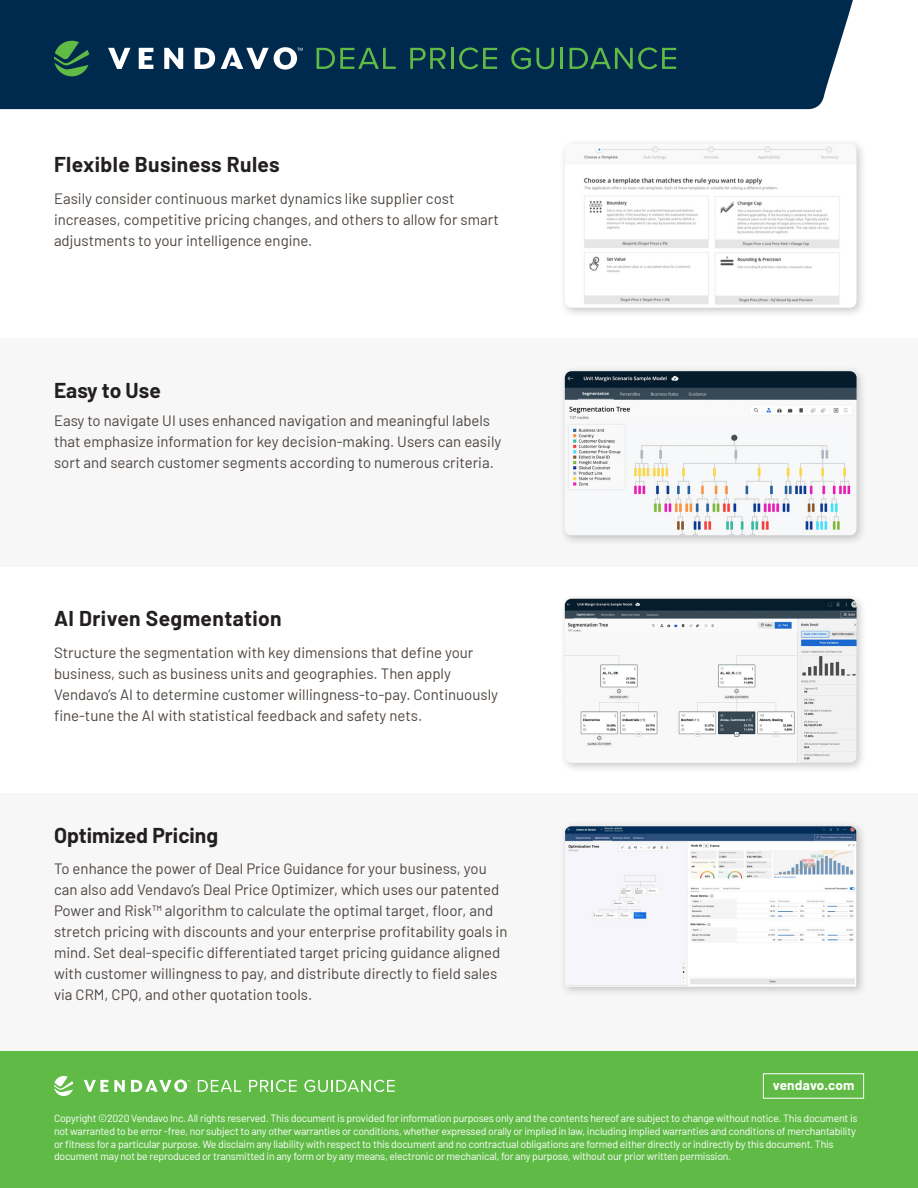
<style>
.page{position:relative;width:918px;height:1188px;background:#fff}
.page>*{position:absolute;margin:0;border:0;box-sizing:border-box;transform-origin:0 0}
.Body_Text{font:700 21px "Barlow";letter-spacing:.015em;color:#231f20}
.Body_Text-2{font:15px/21px "Barlow";color:#4d453f}
.Title_1{font:700 13.5px "Barlow";letter-spacing:.015em;color:#fff}
.t1{font:10.5px/12.6px "Barlow";letter-spacing:-.02em;color:#fff}
</style>
<div class="page">
<div style="left:0;top:794px;width:918px;height:258px;background:#f7f7f8"></div>
<div style="left:559px;top:821px;width:308px;height:176px;background:#231f20;opacity:.25"></div>
<img style="left:565px;top:826px;width:291px;height:161px">
<div style="left:0;top:338px;width:918px;height:229px;background:#f7f7f8"></div>
<div style="left:559px;top:365px;width:308px;height:181px;background:#231f20;opacity:.25"></div>
<img style="left:565px;top:371px;width:292px;height:164px">
<div style="left:559px;top:593px;width:308px;height:180px;background:#231f20;opacity:.25"></div>
<img style="left:565px;top:599px;width:292px;height:164px">
<div style="left:0;top:0;width:853px;height:109px;background:#00294e"></div>
<div style="left:559px;top:138px;width:308px;height:180px;background:#231f20;opacity:.25"></div>
<img style="left:565px;top:144px;width:292px;height:164px">
<svg style="left:317px;top:48px;width:79px;height:21px;background:#1c544b"></svg>
<svg style="left:410px;top:48px;width:36px;height:21px"></svg>
<hr style="left:451px;top:48px;width:3px;height:21px;background:#60bb46">
<svg style="left:459px;top:47px;width:38px;height:22px"></svg>
<svg style="left:511px;top:47px;width:43px;height:22px"></svg>
<hr style="left:560px;top:48px;width:3px;height:21px;background:#60bb46">
<svg style="left:570px;top:47px;width:106px;height:22px;background:#1c554b"></svg>
<svg style="left:108px;top:48px;width:23px;height:21px"></svg>
<svg style="left:139px;top:48px;width:14px;height:21px"></svg>
<svg style="left:164px;top:48px;width:19px;height:21px"></svg>
<svg style="left:195px;top:48px;width:20px;height:21px"></svg>
<svg style="left:221px;top:47px;width:82px;height:23px"></svg>
<svg style="left:54px;top:41px;width:35px;height:35px"></svg>
<div style="left:0;top:1052px;width:918px;height:136px;background:#60bb46"></div>
<div style="left:763px;top:1073px;width:101px;height:26px;border:1px solid #fff"></div>
<svg style="left:198px;top:1080px;width:43px;height:12px"></svg>
<svg style="left:249px;top:1080px;width:48px;height:12px"></svg>
<svg style="left:304px;top:1080px;width:91px;height:12px"></svg>
<svg style="left:84px;top:1080px;width:24px;height:12px"></svg>
<svg style="left:114px;top:1080px;width:11px;height:12px"></svg>
<svg style="left:131px;top:1080px;width:59px;height:12px"></svg>
<svg style="left:54px;top:1076px;width:19px;height:20px"></svg>
<p class="Body_Text" style="left:54px;top:149px;width:227px">Flexible Business Rules</p>
<p class="Body_Text-2" style="left:54px;top:187px;width:446px">Easily consider continuous market dynamics like supplier cost increases, competitive pricing changes, and others to allow for smart adjustments to your intelligence engine.</p>
<p class="Body_Text" style="left:54px;top:375px;width:108px">Easy to Use</p>
<p class="Body_Text-2" style="left:54px;top:409px;width:449px">Easy to navigate UI uses enhanced navigation and meaningful labels that emphasize information for key decision-making. Users can easily sort and search customer segments according to numerous criteria.</p>
<p class="Body_Text" style="left:54px;top:603px;width:229px">AI Driven Segmentation</p>
<p class="Body_Text-2" style="left:54px;top:641px;width:446px">Structure the segmentation with key dimensions that define your business, such as business units and geographies. Then apply Vendavo’s AI to determine customer willingness-to-pay. Continuously fine-tune the AI with statistical feedback and safety nets.</p>
<p class="Body_Text" style="left:54px;top:820px;width:166px">Optimized Pricing</p>
<p class="Body_Text-2" style="left:54px;top:856px;width:455px">To enhance the power of Deal Price Guidance for your business, you can also add Vendavo’s Deal Price Optimizer, which uses our patented Power and Risk™ algorithm to calculate the optimal target, floor, and stretch pricing with discounts and your enterprise profitability goals in mind. Set deal-specific differentiated target pricing guidance aligned with customer willingness to pay, and distribute directly to field sales via CRM, CPQ, and other quotation tools.</p>
<p class="Title_1" style="left:773px;top:1075px;width:83px">vendavo.com</p>
<p class="t1" style="left:54px;top:1111px;width:805px">Copyright ©2020 Vendavo Inc. All rights reserved. This document is provided for information purposes only and the contents hereof are subject to change without notice. This document is not warranted to be error -free, nor subject to any other warranties or conditions, whether expressed orally or implied in law, including implied warranties and conditions of merchantability or fitness for a particular purpose. We disclaim any liability with respect to this document and no contractual obligations are formed either directly or indirectly by this document. This document may not be reproduced or transmitted in any form or by any means, electronic or mechanical, for any purpose, without our prior written permission.</p>
</div>
